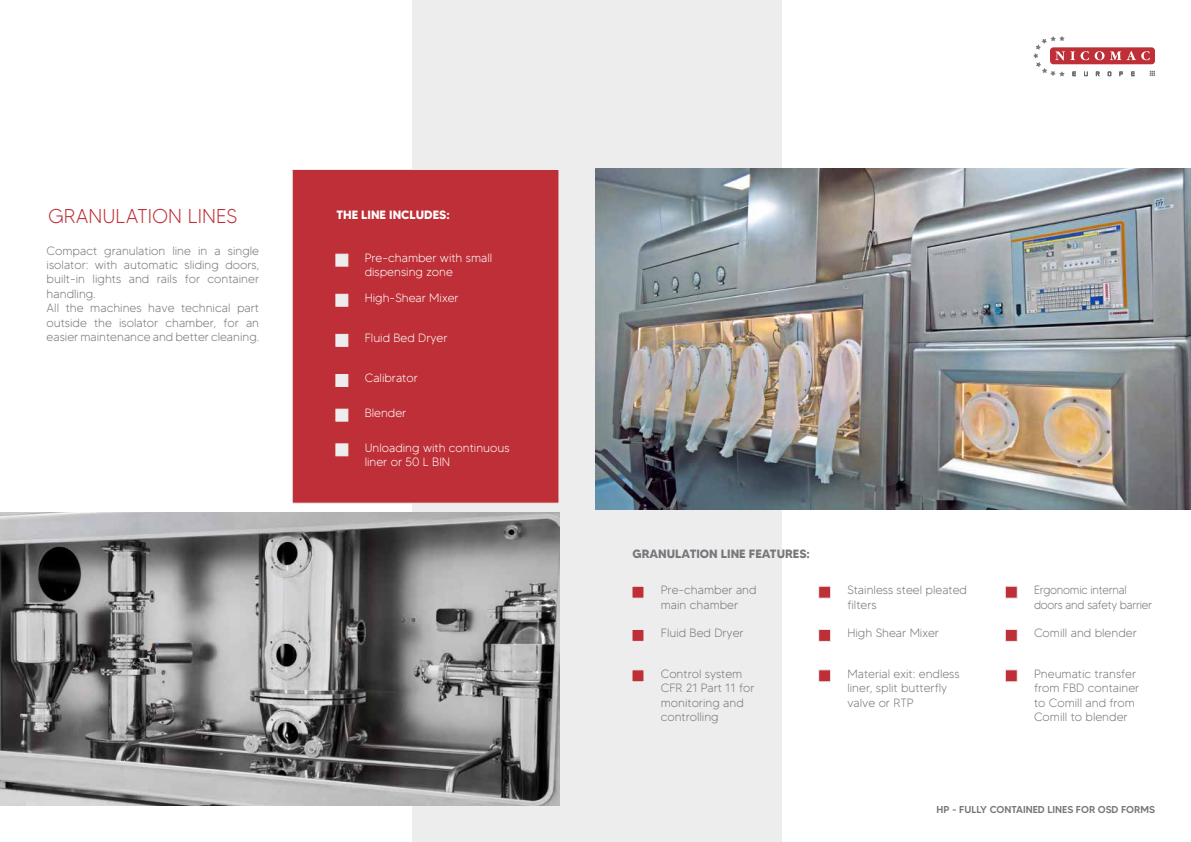
<style>
.page{position:relative;width:1191px;height:842px;background:#fff}
.page>*{position:absolute;margin:0;border:0;box-sizing:border-box;transform-origin:0 0}
.t1{font:300 20px "MADETOMMY";color:#be2f37}
.t2{font:300 12px/14.4px "MADETOMMY";color:#77787b}
.t3{font:300 12px/14.4px "MADETOMMY";color:#fff}
.t4{font:300 12px/14.4px "MADETOMMY";letter-spacing:-.02em;color:#77787b;scale:.95 1}
.t5{font:700 12px "MADETOMMY";color:#77787b}
.t6{font:700 12px "MADETOMMY";color:#fff}
.t7{font:500 10px "MADETOMMY";color:#77787b}
</style>
<div class="page">
<div style="left:412px;top:0;width:369px;height:842px;background:#ededee"></div>
<div style="left:292px;top:169px;width:267px;height:335px;background:#be2f37;border:1px solid #ededee"></div>
<img style="left:595px;top:169px;width:596px;height:340px">
<div style="left:335px;top:254px;width:13px;height:13px;background:#ededee;border:1px solid #ededee"></div>
<div style="left:631px;top:586px;width:13px;height:13px;background:#be2f37;border:1px solid #ededee"></div>
<div style="left:1004px;top:629px;width:13px;height:13px;background:#be2f37;border:1px solid #ededee"></div>
<div style="left:631px;top:669px;width:13px;height:13px;background:#be2f37;border:1px solid #ededee"></div>
<div style="left:631px;top:629px;width:13px;height:13px;background:#be2f37;border:1px solid #ededee"></div>
<div style="left:1004px;top:586px;width:13px;height:13px;background:#be2f37;border:1px solid #ededee"></div>
<div style="left:818px;top:669px;width:13px;height:13px;background:#be2f37;border:1px solid #ededee"></div>
<div style="left:818px;top:629px;width:13px;height:13px;background:#be2f37;border:1px solid #ededee"></div>
<div style="left:818px;top:586px;width:13px;height:13px;background:#be2f37;border:1px solid #ededee"></div>
<div style="left:1004px;top:669px;width:13px;height:13px;background:#be2f37;border:1px solid #ededee"></div>
<div style="left:335px;top:334px;width:13px;height:13px;background:#ededee;border:1px solid #ededee"></div>
<div style="left:335px;top:294px;width:13px;height:13px;background:#ededee;border:1px solid #ededee"></div>
<div style="left:335px;top:374px;width:13px;height:13px;background:#ededee;border:1px solid #ededee"></div>
<div style="left:335px;top:409px;width:13px;height:13px;background:#ededee;border:1px solid #ededee"></div>
<div style="left:335px;top:443px;width:13px;height:13px;background:#ededee;border:1px solid #ededee"></div>
<img style="left:0;top:513px;width:559px;height:293px">
<svg style="left:1033px;top:36px;width:122px;height:40px"></svg>
<h1 class="t1" style="left:48px;top:204px;width:191px">GRANULATION LINES</h1>
<p class="t2" style="left:47px;top:243px;width:214px">Compact granulation line in a single isolator: with automatic sliding doors, built-in lights and rails for container handling.<br>All the machines have technical part outside the isolator chamber, for an easier maintenance and better cleaning.</p>
<p class="t6" style="left:336px;top:207px;width:115px">THE LINE INCLUDES:</p>
<p class="t3" style="left:365px;top:251px;width:129px">Pre-chamber with small dispensing zone</p>
<p class="t3" style="left:365px;top:291px;width:95px">High-Shear Mixer</p>
<p class="t3" style="left:365px;top:331px;width:84px">Fluid Bed Dryer</p>
<p class="t3" style="left:365px;top:371px;width:55px">Calibrator</p>
<p class="t3" style="left:365px;top:406px;width:43px">Blender</p>
<p class="t3" style="left:365px;top:440px;width:146px">Unloading with continuous liner or 50 L BIN</p>
<p class="t5" style="left:632px;top:547px;width:179px">GRANULATION LINE FEATURES:</p>
<p class="t2" style="left:661px;top:583px;width:97px">Pre-chamber and main chamber</p>
<p class="t2" style="left:847px;top:583px;width:121px">Stainless steel pleated filters</p>
<p class="t4" style="left:1034px;top:583px;width:126px">Ergonomic internal doors and safety barrier</p>
<p class="t2" style="left:661px;top:626px;width:84px">Fluid Bed Dryer</p>
<p class="t2" style="left:847px;top:626px;width:93px">High Shear Mixer</p>
<p class="t2" style="left:1034px;top:626px;width:104px">Comill and blender</p>
<p class="t2" style="left:661px;top:666px;width:95px">Control system<br>CFR 21 Part 11 for monitoring and controlling</p>
<p class="t2" style="left:847px;top:666px;width:114px">Material exit: endless liner, split butterfly valve or RTP</p>
<p class="t2" style="left:1034px;top:666px;width:107px">Pneumatic transfer from FBD container to Comill and from<br>Comill to blender</p>
<p class="t7" style="left:936px;top:803px;width:220px">HP - FULLY CONTAINED LINES FOR OSD FORMS</p>
</div>
